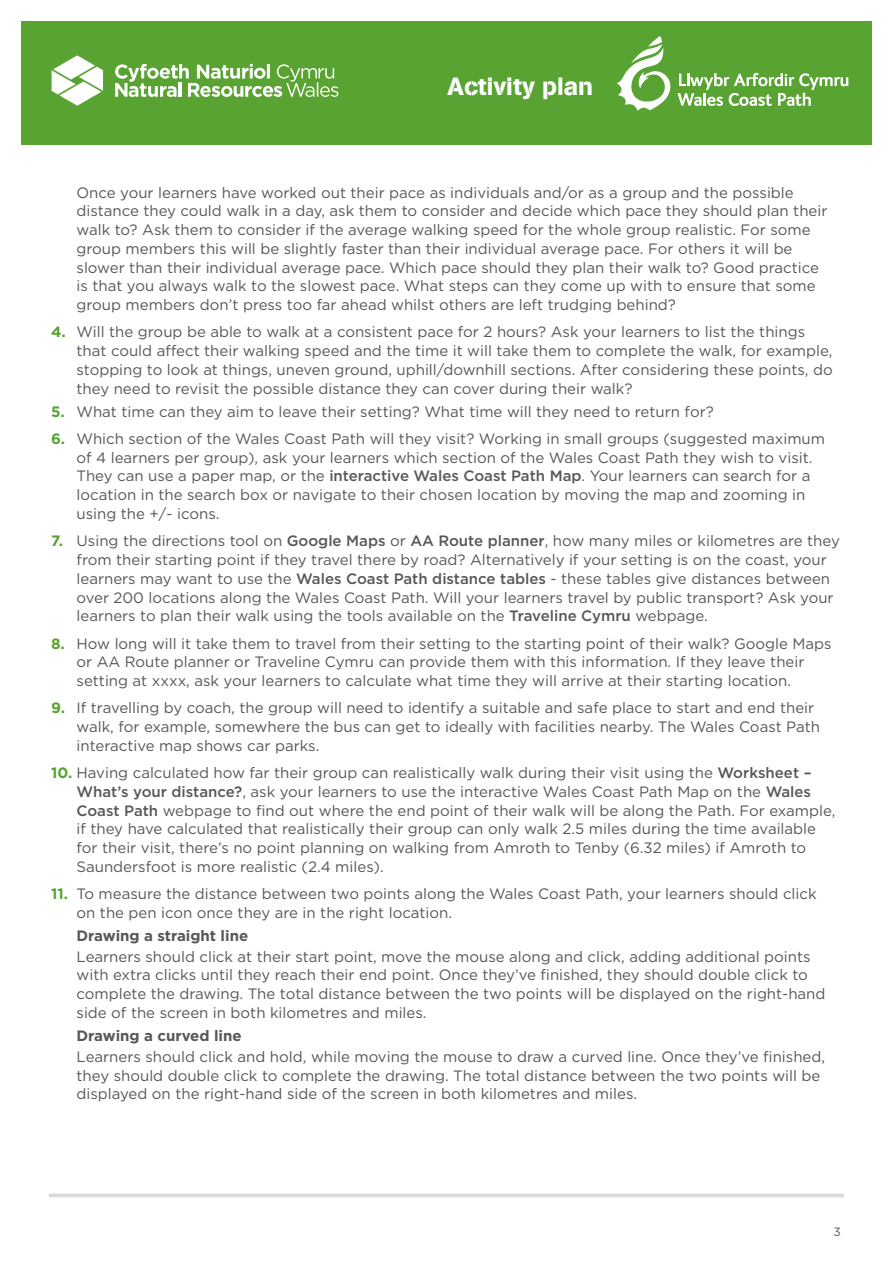
<style>
.page{position:relative;width:893px;height:1263px;background:#fff}
.page>*{position:absolute;margin:0;border:0;box-sizing:border-box;transform-origin:0 0}
.t1{font:24.75px "AG Book Stencil";color:#fff}
.t2{font:15px/18.8px "Gotham";color:#575756}
.t3{font:700 15px "Gotham";color:#575756}
.t4{font:12px "Gotham";color:#575756}
.s1{font-weight:700;color:#58a332}
.s2{font-weight:500}
</style>
<div class="page">
<svg style="left:49px;top:1193px;width:795px;height:4px;fill:#dadada"></svg>
<div style="left:21px;top:21px;width:851px;height:124px;background:#58a332"></div>
<svg style="left:52px;top:55px;width:51px;height:51px"></svg>
<svg style="left:115px;top:64px;width:223px;height:33px"></svg>
<svg style="left:617px;top:36px;width:231px;height:75px"></svg>
<h1 class="t1" style="left:447px;top:72px;width:147px">Activity plan</h1>
<p class="t2" style="left:77px;top:183px;width:752px">Once your learners have worked out their pace as individuals and/or as a group and the possible distance they could walk in a day, ask them to consider and decide which pace they should plan their walk to? Ask them to consider if the average walking speed for the whole group realistic. For some group members this will be slightly faster than their individual average pace. For others it will be slower than their individual average pace. Which pace should they plan their walk to? Good practice is that you always walk to the slowest pace. What steps can they come up with to ensure that some group members don’t press too far ahead whilst others are left trudging behind?</p>
<p class="t2" style="left:77px;top:322px;width:758px;text-indent:-26px"><span class="s1">4.</span> Will the group be able to walk at a consistent pace for 2 hours? Ask your learners to list the things that could affect their walking speed and the time it will take them to complete the walk, for example, stopping to look at things, uneven ground, uphill/downhill sections. After considering these points, do they need to revisit the possible distance they can cover during their walk?</p>
<p class="t2" style="left:51px;top:402px;width:664px"><span class="s1">5.</span> What time can they aim to leave their setting? What time will they need to return for?</p>
<p class="t2" style="left:77px;top:429px;width:750px;text-indent:-26px"><span class="s1">6.</span> Which section of the Wales Coast Path will they visit? Working in small groups (suggested maximum of 4 learners per group), ask your learners which section of the Wales Coast Path they wish to visit.<br>They can use a paper map, or the <span class="s2">interactive Wales Coast Path Map</span>. Your learners can search for a location in the search box or navigate to their chosen location by moving the map and zooming in using the +/- icons.</p>
<p class="t2" style="left:77px;top:531px;width:765px;text-indent:-26px"><span class="s1">7.</span> Using the directions tool on <span class="s2">Google Maps</span> or <span class="s2">AA Route planner</span>, how many miles or kilometres are they from their starting point if they travel there by road? Alternatively if your setting is on the coast, your learners may want to use the <span class="s2">Wales Coast Path distance tables</span> - these tables give distances between over 200 locations along the Wales Coast Path. Will your learners travel by public transport? Ask your learners to plan their walk using the tools available on the <span class="s2">Traveline Cymru</span> webpage.</p>
<p class="t2" style="left:77px;top:633px;width:757px;text-indent:-26px"><span class="s1">8.</span> How long will it take them to travel from their setting to the starting point of their walk? Google Maps or AA Route planner or Traveline Cymru can provide them with this information. If they leave their setting at xxxx, ask your learners to calculate what time they will arrive at their starting location.</p>
<p class="t2" style="left:77px;top:698px;width:745px;text-indent:-26px"><span class="s1">9.</span> If travelling by coach, the group will need to identify a suitable and safe place to start and end their walk, for example, somewhere the bus can get to ideally with facilities nearby. The Wales Coast Path interactive map shows car parks.</p>
<p class="t2" style="left:77px;top:763px;width:760px;text-indent:-26px"><span class="s1">10.</span> Having calculated how far their group can realistically walk during their visit using the <span class="s2">Worksheet – What’s your distance?</span>, ask your learners to use the interactive Wales Coast Path Map on the <span class="s2">Wales Coast Path</span> webpage to find out where the end point of their walk will be along the Path. For example, if they have calculated that realistically their group can only walk 2.5 miles during the time available for their visit, there’s no point planning on walking from Amroth to Tenby (6.32 miles) if Amroth to Saundersfoot is more realistic (2.4 miles).</p>
<p class="t2" style="left:77px;top:884px;width:742px;text-indent:-26px"><span class="s1">11.</span> To measure the distance between two points along the Wales Coast Path, your learners should click on the pen icon once they are in the right location.</p>
<p class="t3" style="left:77px;top:925px;width:173px">Drawing a straight line</p>
<p class="t2" style="left:77px;top:947px;width:750px">Learners should click at their start point, move the mouse along and click, adding additional points with extra clicks until they reach their end point. Once they’ve finished, they should double click to complete the drawing. The total distance between the two points will be displayed on the right-hand side of the screen in both kilometres and miles.</p>
<p class="t3" style="left:77px;top:1026px;width:167px">Drawing a curved line</p>
<p class="t2" style="left:77px;top:1047px;width:750px">Learners should click and hold, while moving the mouse to draw a curved line. Once they’ve finished, they should double click to complete the drawing. The total distance between the two points will be displayed on the right-hand side of the screen in both kilometres and miles.</p>
<p class="t4" style="left:833px;top:1224px;width:9px">3</p>
</div>
